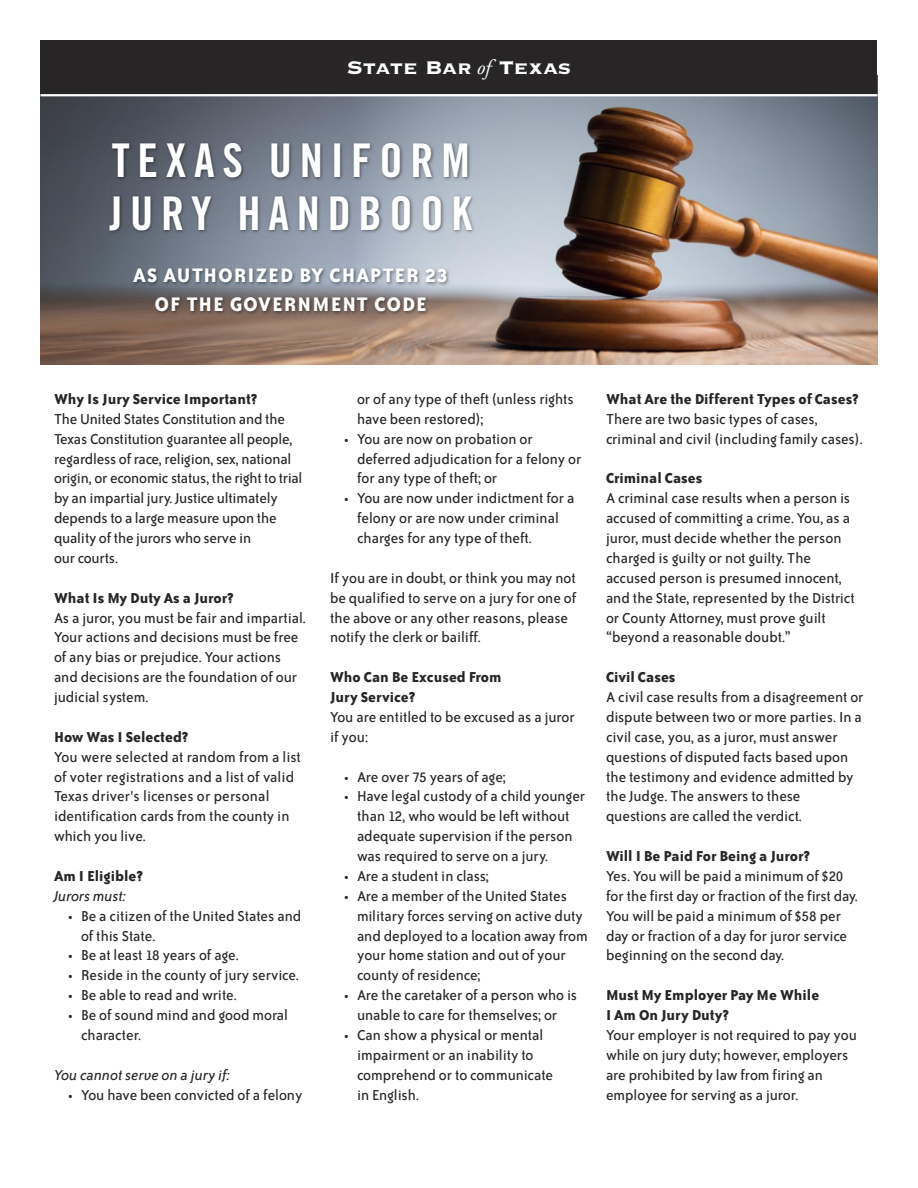
<style>
.page{position:relative;width:918px;height:1188px;background:#fff}
.page>*{position:absolute;margin:0;border:0;box-sizing:border-box;transform-origin:0 0}
.t1{font:46.5px "Trade Gothic Bold Cond Twenty";letter-spacing:.165em;color:#fff}
.t2{font:24px "Copperplate Thirty Three BC";letter-spacing:-.025em;color:#fff}
.t3{font:700 22.5px "Bailey Sans ITC";letter-spacing:.05em;color:#fff}
.t4{font:16.5px/19.8px "Bailey Sans ITC";color:#272526}
.t5{font:700 16.5px "Bailey Sans ITC";color:#272526}
.t6{font:italic 16.5px "Bailey Sans ITC";color:#272526}
.s1{font-family:"Adobe Garamond";font-style:italic;font-size:21px}
</style>
<div class="page">
<img style="left:550px;top:96px;width:328px;height:268px">
<div style="left:40px;top:40px;width:838px;height:54px;background:#272526"></div>
<img style="left:40px;top:94px;width:510px;height:271px">
<p class="t2" style="left:347px;top:51px;width:226px">State Bar <span class="s1">of</span> Texas</p>
<p class="t1" style="left:112px;top:144px;width:360px">TEXAS UNIFORM</p>
<p class="t1" style="left:110px;top:196px;width:364px">JURY HANDBOOK</p>
<p class="t3" style="left:133px;top:268px;width:317px">AS AUTHORIZED BY CHAPTER 23</p>
<p class="t3" style="left:155px;top:296px;width:273px">OF THE GOVERNMENT CODE</p>
<p class="t5" style="left:54px;top:393px;width:205px">Why Is Jury Service Important?</p>
<p class="t4" style="left:54px;top:410px;width:250px">The United States Constitution and the Texas Constitution guarantee all people, regardless of race, religion, sex, national origin, or economic status, the right to trial by an impartial jury. Justice ultimately depends to a large measure upon the quality of the jurors who serve in<br>our courts.</p>
<p class="t5" style="left:54px;top:592px;width:181px">What Is My Duty As a Juror?</p>
<p class="t4" style="left:54px;top:609px;width:253px">As a juror, you must be fair and impartial.<br>Your actions and decisions must be free of any bias or prejudice. Your actions and decisions are the foundation of our judicial system.</p>
<p class="t5" style="left:54px;top:731px;width:136px">How Was I Selected?</p>
<p class="t4" style="left:54px;top:748px;width:248px">You were selected at random from a list of voter registrations and a list of valid Texas driver's licenses or personal identification cards from the county in which you live.</p>
<p class="t5" style="left:54px;top:870px;width:91px">Am I Eligible?</p>
<p class="t6" style="left:54px;top:890px;width:74px">Jurors must:</p>
<p class="t4" style="left:81px;top:907px;width:222px;text-indent:-13px">• Be a citizen of the United States and of this State.</p>
<p class="t4" style="left:68px;top:947px;width:172px">• Be at least 18 years of age.</p>
<p class="t4" style="left:68px;top:967px;width:232px">• Reside in the county of jury service.</p>
<p class="t4" style="left:68px;top:986px;width:170px">• Be able to read and write.</p>
<p class="t4" style="left:81px;top:1006px;width:209px;text-indent:-13px">• Be of sound mind and good moral character.</p>
<p class="t6" style="left:54px;top:1069px;width:178px">You cannot serve on a jury if:</p>
<p class="t4" style="left:68px;top:1086px;width:236px">• You have been convicted of a felony</p>
<p class="t4" style="left:357px;top:390px;width:218px">or of any type of theft (unless rights have been restored);</p>
<p class="t4" style="left:357px;top:430px;width:226px;text-indent:-13px">• You are now on probation or deferred adjudication for a felony or for any type of theft; or</p>
<p class="t4" style="left:357px;top:490px;width:219px;text-indent:-13px">• You are now under indictment for a felony or are now under criminal charges for any type of theft.</p>
<p class="t4" style="left:330px;top:569px;width:247px">If you are in doubt, or think you may not</p>
<p class="t4" style="left:330px;top:589px;width:248px">be qualified to serve on a jury for one of</p>
<p class="t4" style="left:330px;top:609px;width:240px">the above or any other reasons, please</p>
<p class="t4" style="left:330px;top:629px;width:152px">notify the clerk or bailiff.</p>
<p class="t5" style="left:330px;top:671px;width:173px">Who Can Be Excused From</p>
<p class="t5" style="left:330px;top:691px;width:87px">Jury Service?</p>
<p class="t4" style="left:330px;top:708px;width:246px">You are entitled to be excused as a juror</p>
<p class="t4" style="left:330px;top:728px;width:40px">if you:</p>
<p class="t4" style="left:344px;top:768px;width:163px">• Are over 75 years of age;</p>
<p class="t4" style="left:357px;top:788px;width:230px;text-indent:-13px">• Have legal custody of a child younger than 12, who would be left without adequate supervision if the person was required to serve on a jury.</p>
<p class="t4" style="left:344px;top:867px;width:146px">• Are a student in class;</p>
<p class="t4" style="left:357px;top:887px;width:232px;text-indent:-13px">• Are a member of the United States military forces serving on active duty and deployed to a location away from your home station and out of your county of residence;</p>
<p class="t4" style="left:344px;top:986px;width:235px;text-align:center">• Are the caretaker of a person who is unable to care for themselves; or</p>
<p class="t4" style="left:357px;top:1026px;width:198px;text-indent:-13px">• Can show a physical or mental impairment or an inability to comprehend or to communicate</p>
<p class="t4" style="left:357px;top:1086px;width:64px">in English.</p>
<p class="t5" style="left:606px;top:393px;width:255px">What Are the Different Types of Cases?</p>
<p class="t4" style="left:606px;top:410px;width:258px">There are two basic types of cases, criminal and civil (including family cases).</p>
<p class="t5" style="left:606px;top:473px;width:98px">Criminal Cases</p>
<p class="t4" style="left:606px;top:490px;width:250px">A criminal case results when a person is accused of committing a crime. You, as a juror, must decide whether the person charged is guilty or not guilty. The accused person is presumed innocent, and the State, represented by the District or County Attorney, must prove guilt “beyond a reasonable doubt.”</p>
<p class="t5" style="left:606px;top:671px;width:71px">Civil Cases</p>
<p class="t4" style="left:606px;top:688px;width:259px">A civil case results from a disagreement or dispute between two or more parties. In a civil case, you, as a juror, must answer questions of disputed facts based upon the testimony and evidence admitted by the Judge. The answers to these questions are called the verdict.</p>
<p class="t5" style="left:606px;top:850px;width:206px">Will I Be Paid For Being a Juror?</p>
<p class="t4" style="left:606px;top:867px;width:253px">Yes. You will be paid a minimum of $20 for the first day or fraction of the first day.<br>You will be paid a minimum of $58 per day or fraction of a day for juror service beginning on the second day.</p>
<p class="t5" style="left:606px;top:989px;width:215px">Must My Employer Pay Me While</p>
<p class="t5" style="left:606px;top:1009px;width:125px">I Am On Jury Duty?</p>
<p class="t4" style="left:606px;top:1026px;width:253px">Your employer is not required to pay you while on jury duty; however, employers are prohibited by law from firing an employee for serving as a juror.</p>
</div>
